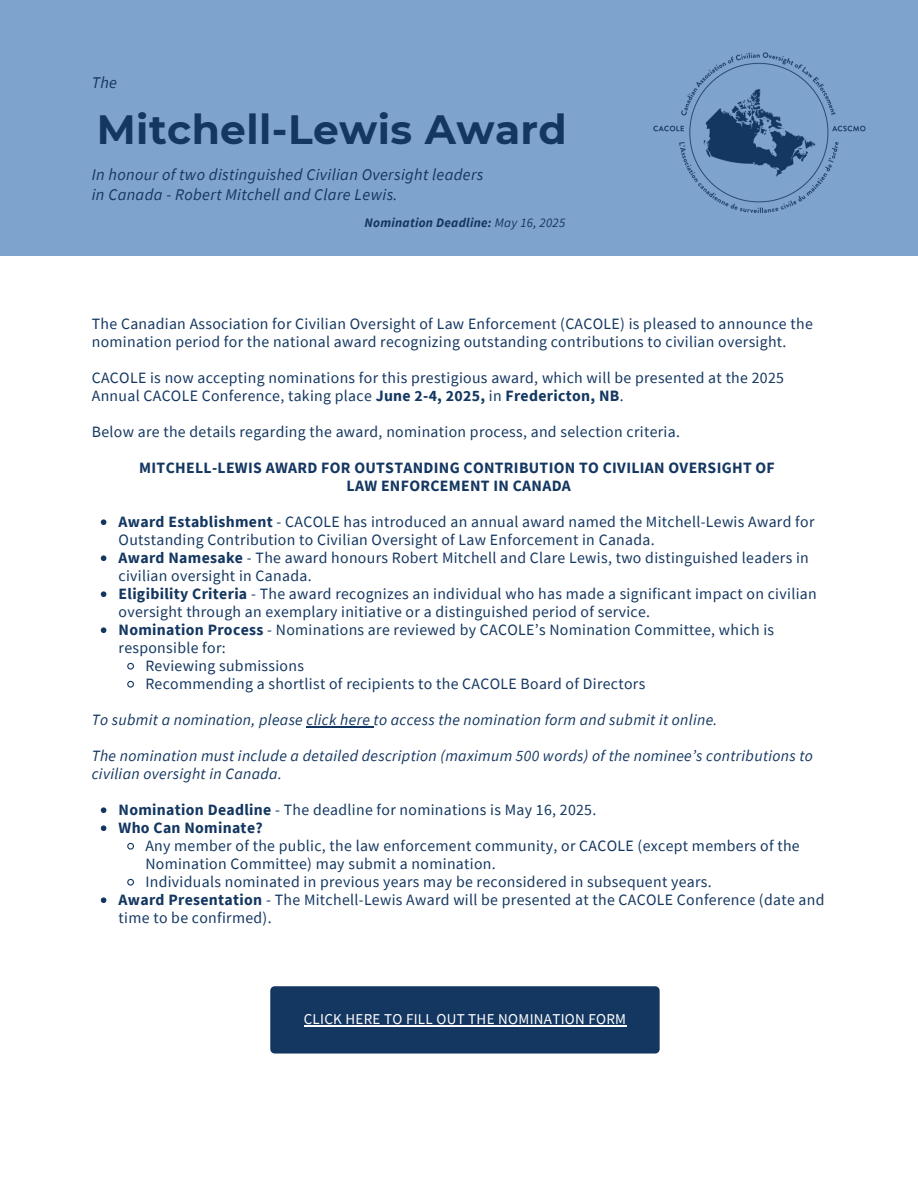
<style>
.page{position:relative;width:918px;height:1188px;background:#fff}
.page>*{position:absolute;margin:0;border:0;box-sizing:border-box;transform-origin:0 0}
.t1{font:700 40.8px "Montserrat";letter-spacing:.01em;color:#143761}
.t2{font:italic 16.35px/20px "Source Sans Pro";letter-spacing:.02em;color:#143761}
.t3{font:15.75px/18px "Source Sans Pro";letter-spacing:.02em;color:#143761}
.t4{font:italic 15.75px/18px "Source Sans Pro";letter-spacing:.02em;color:#143761}
.t5{font:700 15.75px/18px "Source Sans Pro";letter-spacing:.02em;color:#143761;text-align:center}
.t6{font:15px "Source Sans Pro";letter-spacing:.02em;color:#fff}
.t7{font:italic 700 13.05px "Source Sans Pro";letter-spacing:.02em;color:#143761}
.s1{font-weight:400}
.s2{font-weight:700}
</style>
<div class="page">
<svg style="left:101px;top:519px;width:5px;height:6px"></svg>
<svg style="left:101px;top:555px;width:5px;height:6px"></svg>
<svg style="left:101px;top:591px;width:5px;height:6px"></svg>
<svg style="left:101px;top:627px;width:5px;height:6px"></svg>
<svg style="left:127px;top:662px;width:7px;height:8px"></svg>
<svg style="left:127px;top:680px;width:7px;height:8px"></svg>
<hr style="left:307px;top:726px;width:67px;height:2px;background:#143761">
<svg style="left:101px;top:807px;width:5px;height:6px"></svg>
<svg style="left:101px;top:825px;width:5px;height:6px"></svg>
<svg style="left:127px;top:842px;width:7px;height:8px"></svg>
<svg style="left:127px;top:878px;width:7px;height:8px"></svg>
<svg style="left:101px;top:897px;width:5px;height:6px"></svg>
<div style="left:270px;top:986px;width:390px;height:68px;background:#143761"></div>
<hr style="left:304px;top:1026px;width:323px;height:1px;background:#fff">
<div style="left:0;top:0;width:918px;height:255px;background:#7ea3cc"></div>
<img style="left:654px;top:52px;width:211px;height:161px">
<p class="t2" style="left:92px;top:72px;width:27px">The</p>
<p class="t1" style="left:97px;top:104px;width:471px">Mitchell-Lewis Award</p>
<p class="t2" style="left:92px;top:164px;width:393px">In honour of two distinguished Civilian Oversight leaders in Canada - Robert Mitchell and Clare Lewis.</p>
<p class="t7" style="left:364px;top:214px;width:202px">Nomination Deadline: <span class="s1">May 16, 2025</span></p>
<h4 class="t3" style="left:92px;top:315px;width:723px">The Canadian Association for Civilian Oversight of Law Enforcement (CACOLE) is pleased to announce the nomination period for the national award recognizing outstanding contributions to civilian oversight.</h4>
<h1 class="t3" style="left:92px;top:369px;width:694px">CACOLE is now accepting nominations for this prestigious award, which will be presented at the 2025<br>Annual CACOLE Conference, taking place <span class="s2">June 2-4, 2025,</span> in <span class="s2">Fredericton, NB</span>.</h1>
<h4 class="t3" style="left:92px;top:423px;width:590px">Below are the details regarding the award, nomination process, and selection criteria.</h4>
<p class="t5" style="left:139px;top:459px;width:637px">MITCHELL-LEWIS AWARD FOR OUTSTANDING CONTRIBUTION TO CIVILIAN OVERSIGHT OF<br>LAW ENFORCEMENT IN CANADA</p>
<p class="t3" style="left:119px;top:513px;width:697px"><span class="s2">Award Establishment</span> - CACOLE has introduced an annual award named the Mitchell-Lewis Award for<br>Outstanding Contribution to Civilian Oversight of Law Enforcement in Canada.</p>
<h4 class="t3" style="left:119px;top:549px;width:692px"><span class="s2">Award Namesake</span> - The award honours Robert Mitchell and Clare Lewis, two distinguished leaders in civilian oversight in Canada.</h4>
<h4 class="t3" style="left:119px;top:585px;width:700px"><span class="s2">Eligibility Criteria</span> - The award recognizes an individual who has made a significant impact on civilian oversight through an exemplary initiative or a distinguished period of service.</h4>
<h4 class="t3" style="left:119px;top:621px;width:657px"><span class="s2">Nomination Process</span> - Nominations are reviewed by CACOLE’s Nomination Committee, which is responsible for:</h4>
<h2 class="t3" style="left:145px;top:657px;width:160px">Reviewing submissions</h2>
<p class="t3" style="left:145px;top:675px;width:501px">Recommending a shortlist of recipients to the CACOLE Board of Directors</p>
<p class="t4" style="left:92px;top:711px;width:627px">To submit a nomination, please click here to access the nomination form and submit it online.</p>
<p class="t4" style="left:92px;top:747px;width:723px">The nomination must include a detailed description (maximum 500 words) of the nominee’s contributions to civilian oversight in Canada.</p>
<p class="t3" style="left:119px;top:801px;width:479px"><span class="s2">Nomination Deadline</span> - The deadline for nominations is May 16, 2025.</p>
<p class="t5" style="left:119px;top:819px;width:146px">Who Can Nominate?</p>
<p class="t3" style="left:145px;top:837px;width:656px">Any member of the public, the law enforcement community, or CACOLE (except members of the<br>Nomination Committee) may submit a nomination.</p>
<h4 class="t3" style="left:145px;top:873px;width:568px">Individuals nominated in previous years may be reconsidered in subsequent years.</h4>
<h4 class="t3" style="left:119px;top:891px;width:707px"><span class="s2">Award Presentation</span> - The Mitchell-Lewis Award will be presented at the CACOLE Conference (date and time to be confirmed).</h4>
<p class="t6" style="left:304px;top:1010px;width:324px">CLICK HERE TO FILL OUT THE NOMINATION FORM</p>
</div>
